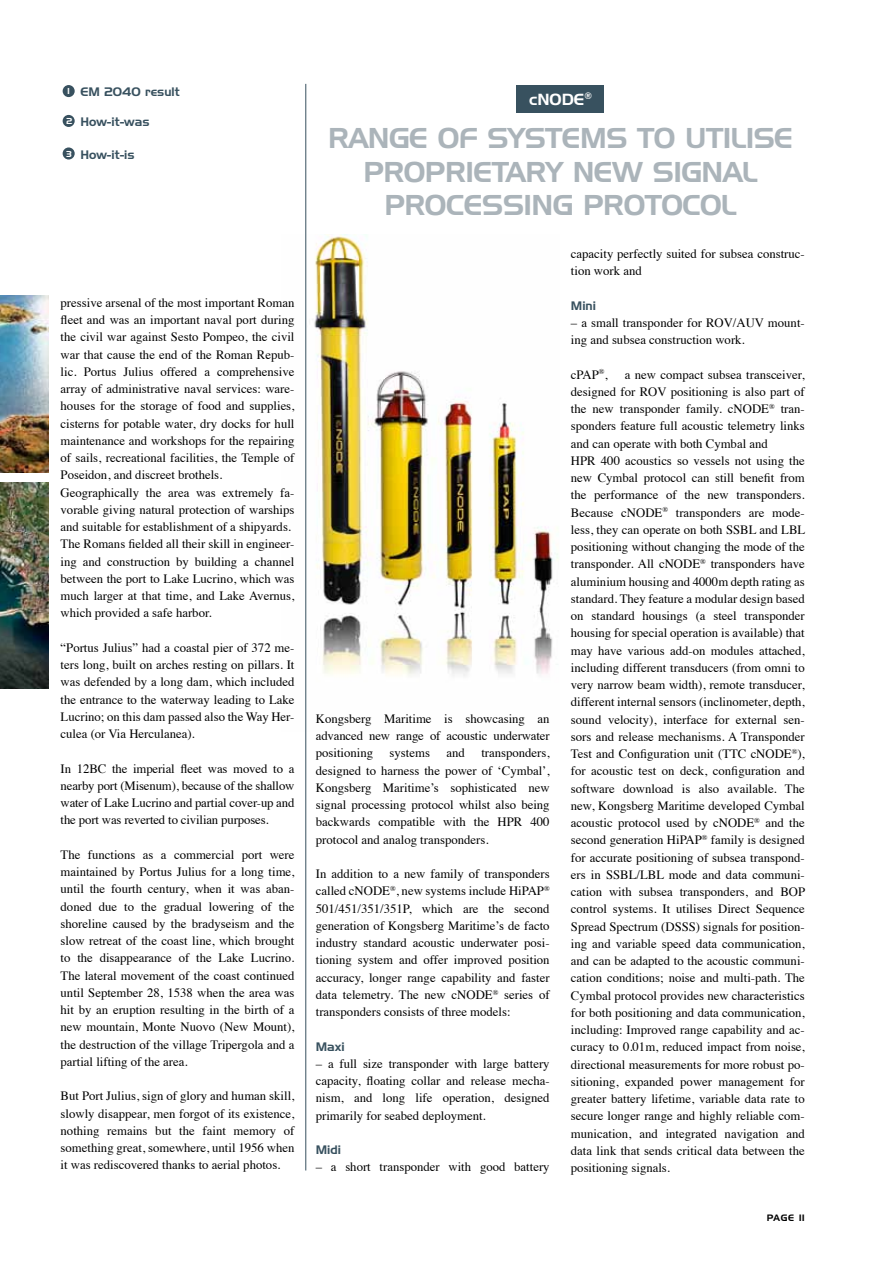
<style>
.page{position:relative;width:893px;height:1263px;background:#fff}
.page>*{position:absolute;margin:0;border:0;box-sizing:border-box;transform-origin:0 0}
.t1{font:27.9px/33.8px "Handel Gothic BT";letter-spacing:-.02em;color:#abb4ba;text-align:center}
.t2{font:15.6px "Handel Gothic BT";color:#fff}
.t3{font:12.75px/17.2px "Times";color:#000;text-align:justify}
.t4{font:12px "Handel Gothic BT";color:#38515f}
.t5{font:9.15px "Handel Gothic BT";color:#fff}
.t6{font:9px "Handel Gothic BT";letter-spacing:.075em;color:#000}
.t7{font:8.4px "Handel Gothic BT";color:#fff}
</style>
<div class="page">
<img style="left:306px;top:234px;width:253px;height:497px">
<div style="left:516px;top:85px;width:87px;height:28px;background:#38515f"></div>
<img style="left:0;top:295px;width:49px;height:177px">
<img style="left:0;top:483px;width:49px;height:205px">
<hr style="left:305px;top:84px;width:1px;height:1086px;background:#38515f">
<div style="left:63px;top:85px;width:12px;height:12px;background:#38515f;border-radius:50%"></div>
<div style="left:63px;top:115px;width:12px;height:12px;background:#38515f;border-radius:50%"></div>
<div style="left:63px;top:147px;width:12px;height:13px;background:#38515f;border-radius:50%"></div>
<p class="t7" style="left:68px;top:86px;width:4px">1</p>
<p class="t7" style="left:67px;top:116px;width:7px">2</p>
<p class="t7" style="left:67px;top:148px;width:7px">3</p>
<p class="t4" style="left:80px;top:85px;width:11px">EM</p>
<p class="t4" style="left:105px;top:85px;width:77px">2040 RESULT</p>
<p class="t4" style="left:80px;top:115px;width:71px">HOW-IT-WAS</p>
<p class="t4" style="left:80px;top:147px;width:56px">HOW-IT-IS</p>
<p class="t3" style="left:61px;top:293px;width:235px;text-align:left">pressive arsenal of the most important Roman fleet and was an important naval port during the civil war against Sesto Pompeo, the civil war that cause the end of the Roman Repub&shy;lic. Portus Julius offered a comprehensive array of administrative naval services: ware&shy;houses for the storage of food and supplies, cisterns for potable water, dry docks for hull maintenance and workshops for the repairing of sails, recreational facilities, the Temple of Poseidon, and discreet brothels.<br>Geographically the area was extremely fa&shy;vorable giving natural protection of warships and suitable for establishment of a shipyards.<br>The Romans fielded all their skill in engineer&shy;ing and construction by building a channel between the port to Lake Lucrino, which was much larger at that time, and Lake Avernus, which provided a safe harbor.</p>
<p class="t3" style="left:61px;top:638px;width:235px">“Portus Julius” had a coastal pier of 372 me&shy;ters long, built on arches resting on pillars. It was defended by a long dam, which included the entrance to the waterway leading to Lake Lucrino; on this dam passed also the Way Her&shy;culea (or Via Herculanea).</p>
<p class="t3" style="left:61px;top:759px;width:235px">In 12BC the imperial fleet was moved to a nearby port (Misenum), because of the shallow water of Lake Lucrino and partial cover-up and the port was reverted to civilian purposes.</p>
<p class="t3" style="left:61px;top:845px;width:235px">The functions as a commercial port were maintained by Portus Julius for a long time, until the fourth century, when it was aban&shy;doned due to the gradual lowering of the shoreline caused by the bradyseism and the slow retreat of the coast line, which brought to the disappearance of the Lake Lucrino.<br>The lateral movement of the coast continued until September 28, 1538 when the area was hit by an eruption resulting in the birth of a new mountain, Monte Nuovo (New Mount), the destruction of the village Tripergola and a partial lifting of the area.</p>
<p class="t3" style="left:61px;top:1086px;width:235px">But Port Julius, sign of glory and human skill, slowly disappear, men forgot of its existence, nothing remains but the faint memory of something great, somewhere, until 1956 when it was rediscovered thanks to aerial photos.</p>
<p class="t2" style="left:529px;top:90px;width:33px">CNODE</p>
<p class="t5" style="left:584px;top:91px;width:9px">®</p>
<h1 class="t1" style="left:328px;top:121px;width:467px">RANGE OF SYSTEMS TO UTILISE<br>PROPRIETARY NEW SIGNAL<br>PROCESS IN G PROTOCOL</h1>
<p class="t3" style="left:316px;top:709px;width:235px">Kongsberg Maritime is showcasing an advanced new range of acoustic underwater positioning</p>
<p class="t3" style="left:316px;top:743px;width:235px;text-indent:166px">transponders, designed to harness the power of ‘Cymbal’, Kongsberg Maritime’s sophisticated new signal processing protocol whilst also being backwards compatible with the HPR 400 protocol and analog transponders.</p>
<p class="t3" style="left:316px;top:864px;width:235px">In addition to a new family of transponders called cNODE<sup>®</sup>, new systems include HiPAP<sup>® </sup>501/451/351/351P, which are the second generation of Kongsberg Maritime’s de facto industry standard acoustic underwater posi&shy;tioning system and offer improved position accuracy, longer range capability and faster data telemetry. The new cNODE<sup>®</sup> series of transponders consists of three models:</p>
<p class="t4" style="left:316px;top:1039px;width:30px">MAXI</p>
<p class="t3" style="left:316px;top:1054px;width:235px">– a full size transponder with large battery capacity, floating collar and release mecha&shy;nism, and long life operation, designed primarily for seabed deployment.</p>
<p class="t4" style="left:316px;top:1143px;width:27px">MIDI</p>
<p class="t3" style="left:316px;top:1157px;width:235px">– a short transponder with good battery</p>
<p class="t3" style="left:390px;top:743px;width:42px">systems</p>
<p class="t3" style="left:446px;top:743px;width:20px">and</p>
<p class="t3" style="left:571px;top:244px;width:235px">capacity perfectly suited for subsea construc&shy;tion work and</p>
<p class="t4" style="left:571px;top:298px;width:27px">MINI</p>
<p class="t3" style="left:571px;top:313px;width:235px">– a small transponder for ROV/AUV mount&shy;ing and subsea construction work.</p>
<p class="t3" style="left:571px;top:365px;width:38px">cPAP<sup>®</sup>,</p>
<p class="t3" style="left:571px;top:365px;width:236px;text-align:left;text-indent:54px">a new compact subsea transceiver, designed for ROV positioning is also part of the new transponder family. cNODE<sup>®</sup> tran&shy;sponders feature full acoustic telemetry links and can operate with both Cymbal and<br>HPR 400 acoustics so vessels not using the new Cymbal protocol can still benefit from the performance of the new transponders.<br>Because cNODE<sup>®</sup> transponders are mode&shy;less, they can operate on both SSBL and LBL positioning without changing the mode of the transponder. All cNODE<sup>®</sup> transponders have aluminium housing and 4000m depth rating as standard. They feature a modular design based on standard housings (a steel transponder housing for special operation is available) that may have various add-on modules attached, including different transducers (from omni to very narrow beam width), remote transducer, different internal sensors (inclinometer, depth, sound velocity), interface for external sen&shy;sors and release mechanisms. A Transponder Test and Configuration unit (TTC cNODE<sup>®</sup>), for acoustic test on deck, configuration and software download is also available. The new, Kongsberg Maritime developed Cymbal acoustic protocol used by cNODE<sup>®</sup> and the second generation HiPAP<sup>®</sup> family is designed for accurate positioning of subsea transpond&shy;ers in SSBL/LBL mode and data communi&shy;cation with subsea transponders, and BOP control systems. It utilises Direct Sequence Spread Spectrum (DSSS) signals for position&shy;ing and variable speed data communication, and can be adapted to the acoustic communi&shy;cation conditions; noise and multi-path. The Cymbal protocol provides new characteristics for both positioning and data communication, including: Improved range capability and ac&shy;curacy to 0.01m, reduced impact from noise, directional measurements for more robust po&shy;sitioning, expanded power management for greater battery lifetime, variable data rate to secure longer range and highly reliable com&shy;munication, and integrated navigation and data link that sends critical data between the positioning signals.</p>
<p class="t6" style="left:767px;top:1212px;width:39px">PAGE 11</p>
</div>
